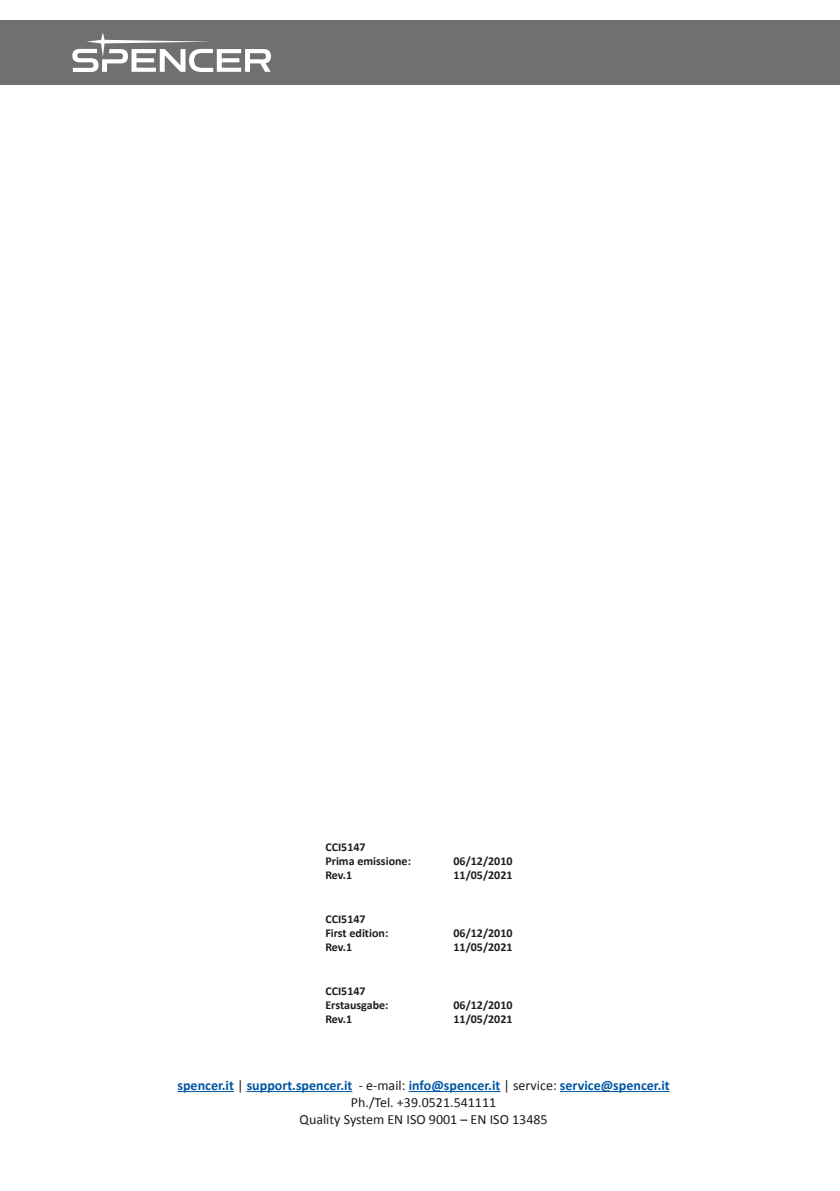
<style>
.page{position:relative;width:840px;height:1191px;background:#fff}
.page>*{position:absolute;margin:0;border:0;box-sizing:border-box;transform-origin:0 0}
.t1{font:700 14px "Calibri";color:#0056a4}
.t2{font:14px "Calibri";color:#1d1d1b}
.Data_emissione{font:700 12px "Calibri";color:#1d1d1b}
.s1{font-weight:400;color:#1d1d1b}
</style>
<div class="page">
<hr style="left:177px;top:1091px;width:57px;height:1px;background:#0056a4">
<hr style="left:246px;top:1091px;width:106px;height:1px;background:#0056a4">
<hr style="left:408px;top:1091px;width:92px;height:1px;background:#0056a4">
<hr style="left:559px;top:1091px;width:110px;height:1px;background:#0056a4">
<div style="left:0;top:20px;width:839px;height:64px;background:#70706f"></div>
<svg style="left:72px;top:32px;width:199px;height:40px"></svg>
<p class="Data_emissione" style="left:325px;top:838px;width:42px">CCI5147</p>
<p class="Data_emissione" style="left:325px;top:852px;width:87px">Prima emissione:</p>
<p class="Data_emissione" style="left:453px;top:852px;width:60px">06/12/2010</p>
<p class="Data_emissione" style="left:325px;top:867px;width:28px">Rev.1</p>
<p class="Data_emissione" style="left:453px;top:867px;width:60px">11/05/2021</p>
<p class="Data_emissione" style="left:325px;top:910px;width:42px">CCI5147</p>
<p class="Data_emissione" style="left:325px;top:924px;width:64px">First edition:</p>
<p class="Data_emissione" style="left:453px;top:924px;width:60px">06/12/2010</p>
<p class="Data_emissione" style="left:325px;top:939px;width:28px">Rev.1</p>
<p class="Data_emissione" style="left:453px;top:939px;width:60px">11/05/2021</p>
<p class="Data_emissione" style="left:325px;top:982px;width:42px">CCI5147</p>
<p class="Data_emissione" style="left:325px;top:996px;width:65px">Erstausgabe:</p>
<p class="Data_emissione" style="left:453px;top:996px;width:60px">06/12/2010</p>
<p class="Data_emissione" style="left:325px;top:1011px;width:28px">Rev.1</p>
<p class="Data_emissione" style="left:453px;top:1011px;width:60px">11/05/2021</p>
<p class="t1" style="left:177px;top:1075px;width:493px">spencer.it <span class="s1">|</span> support.spencer.it <span class="s1">- e-mail:</span> info@spencer.it <span class="s1">| service:</span> service@spencer.it</p>
<p class="t2" style="left:351px;top:1092px;width:147px">Ph./Tel. +39.0521.541111</p>
<p class="t2" style="left:299px;top:1109px;width:249px">Quality System EN ISO 9001 – EN ISO 13485</p>
</div>
